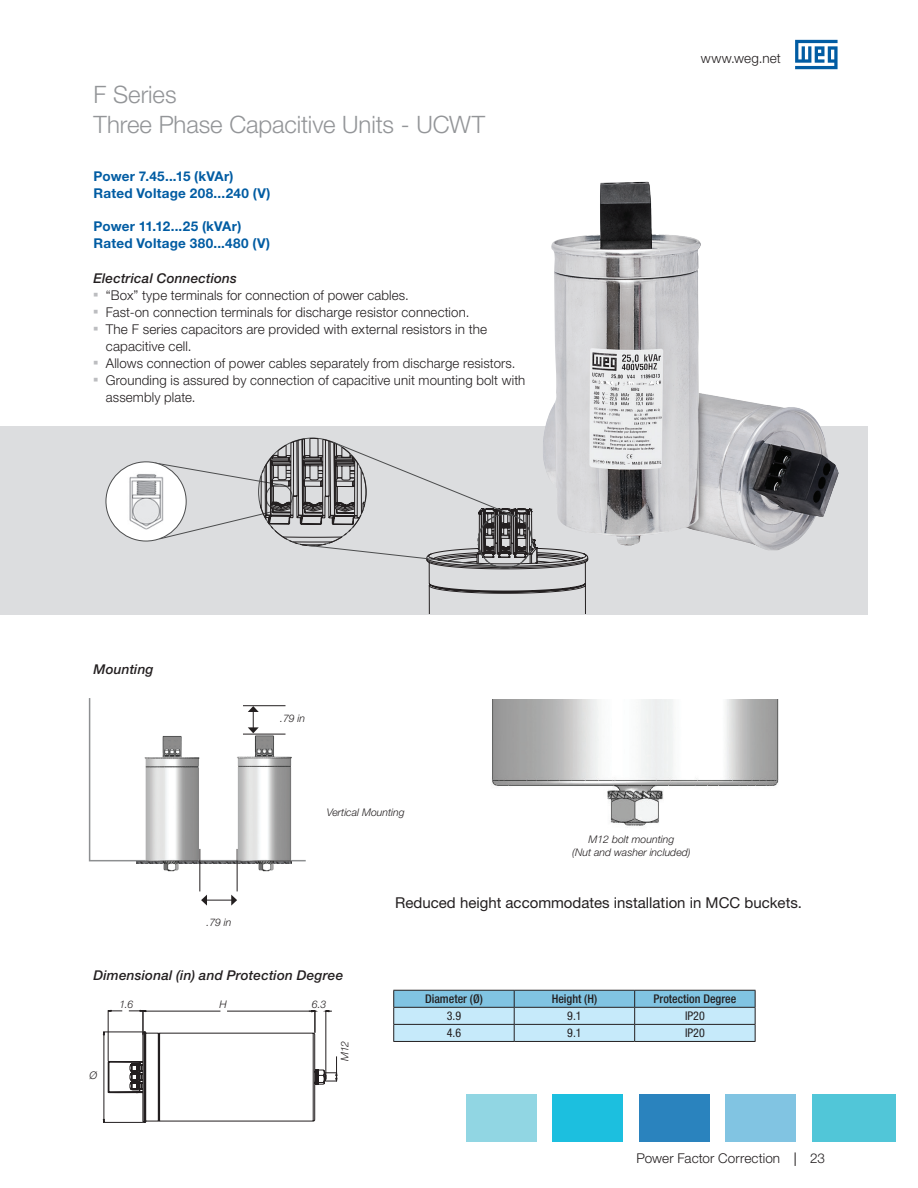
<style>
.page{position:relative;width:918px;height:1188px;background:#fff}
.page>*{position:absolute;margin:0;border:0;box-sizing:border-box;transform-origin:0 0}
._05___Headline_HN45{font:300 24px "Helvetica Neue LT Pro";letter-spacing:-.005em;color:#939598}
.t1{font:15px "Helvetica Neue LT Pro";color:#231f20}
.t2{font:300 13.5px/17px "Helvetica Neue LT Pro";letter-spacing:.01em;color:#231f20}
.t3{font:700 13.5px "Helvetica Neue LT Pro";letter-spacing:.015em;color:#015ca3}
.t4{font:italic 500 13.5px "Helvetica Neue LT Pro";letter-spacing:.01em;color:#231f20}
._11___HeadTable_CENT{font:500 condensed 12px "Helvetica Neue LT Pro";color:#231f20}
._11___HeadTable_CENT-2{font:condensed 12px "Helvetica Neue LT Pro";color:#231f20}
._11___HeadTable_CENT-3{font:italic 300 10.5px "Helvetica Neue LT Pro";color:#231f20}
</style>
<div class="page">
<svg style="left:795px;top:1152px;width:1px;height:14px"></svg>
<svg style="left:795px;top:40px;width:43px;height:29px"></svg>
<div style="left:466px;top:1094px;width:71px;height:48px;background:#91d6e3"></div>
<div style="left:552px;top:1094px;width:71px;height:48px;background:#1cbfdf"></div>
<div style="left:639px;top:1094px;width:71px;height:48px;background:#2a83be"></div>
<div style="left:725px;top:1094px;width:71px;height:48px;background:#81c4e2"></div>
<div style="left:812px;top:1094px;width:83px;height:48px;background:#51c6d8"></div>
<svg style="left:103px;top:1010px;width:234px;height:113px"></svg>
<div style="left:0;top:426px;width:867px;height:188px;background:#dcdddf"></div>
<svg style="left:393px;top:990px;width:363px;height:51px;background:#a6d1e4"></svg>
<hr style="left:393px;top:1041px;width:121px;height:1px;background:#231f20">
<hr style="left:514px;top:1041px;width:121px;height:1px;background:#231f20">
<hr style="left:635px;top:1041px;width:121px;height:1px;background:#231f20">
<img style="left:491px;top:700px;width:287px;height:126px">
<div style="left:106px;top:461px;width:81px;height:80px;background:#fff;border-radius:50%"></div>
<svg style="left:154px;top:437px;width:434px;height:176px"></svg>
<img style="left:129px;top:471px;width:37px;height:59px">
<img style="left:136px;top:862px;width:156px;height:2px">
<img style="left:151px;top:862px;width:41px;height:10px">
<img style="left:245px;top:862px;width:41px;height:10px">
<svg style="left:88px;top:698px;width:218px;height:164px"></svg>
<hr style="left:199px;top:849px;width:1px;height:42px;background:#231f20">
<hr style="left:237px;top:849px;width:1px;height:42px;background:#231f20">
<svg style="left:201px;top:895px;width:36px;height:11px"></svg>
<img style="left:145px;top:735px;width:146px;height:125px">
<img style="left:543px;top:182px;width:296px;height:368px">
<p class="_05___Headline_HN45" style="left:94px;top:80px;width:85px">F Series</p>
<p class="_05___Headline_HN45" style="left:94px;top:110px;width:393px">Three Phase Capacitive Units - UCWT</p>
<p class="t3" style="left:94px;top:167px;width:142px">Power 7.45...15 (kVAr)</p>
<p class="t3" style="left:94px;top:184px;width:178px">Rated Voltage 208...240 (V)</p>
<p class="t3" style="left:94px;top:217px;width:149px">Power 11.12...25 (kVAr)</p>
<p class="t3" style="left:94px;top:234px;width:178px">Rated Voltage 380...480 (V)</p>
<p class="t2" style="left:94px;top:286px;width:317px"><sup>■</sup> “Box” type terminals for connection of power cables.</p>
<p class="t2" style="left:94px;top:303px;width:377px"><sup>■</sup> Fast-on connection terminals for discharge resistor connection.</p>
<p class="t2" style="left:106px;top:320px;width:383px;text-indent:-12px"><sup>■</sup> The F series capacitors are provided with external resistors in the capacitive cell.</p>
<p class="t2" style="left:94px;top:354px;width:423px"><sup>■</sup> Allows connection of power cables separately from discharge resistors.</p>
<p class="t2" style="left:106px;top:371px;width:421px;text-indent:-12px"><sup>■</sup> Grounding is assured by connection of capacitive unit mounting bolt with assembly plate.</p>
<p class="t4" style="left:94px;top:270px;width:145px">Electrical Connections</p>
<p class="t2" style="left:701px;top:49px;width:82px">www.weg.net</p>
<p class="t4" style="left:94px;top:661px;width:62px">Mounting</p>
<p class="_11___HeadTable_CENT-3" style="left:280px;top:712px;width:27px">.79 in</p>
<p class="_11___HeadTable_CENT-3" style="left:327px;top:806px;width:79px">Vertical Mounting</p>
<p class="_11___HeadTable_CENT-3" style="left:589px;top:833px;width:87px">M12 bolt mounting</p>
<p class="_11___HeadTable_CENT-3" style="left:572px;top:846px;width:120px">(Nut and washer included)</p>
<p class="_11___HeadTable_CENT-3" style="left:206px;top:916px;width:27px">.79 in</p>
<p class="t4" style="left:94px;top:967px;width:251px">Dimensional (in) and Protection Degree</p>
<p class="_11___HeadTable_CENT-3" style="left:90px;top:1069px;width:9px">Ø</p>
<p class="_11___HeadTable_CENT-3" style="left:120px;top:998px;width:15px">1.6</p>
<p class="_11___HeadTable_CENT-3" style="left:219px;top:998px;width:9px">H</p>
<p class="_11___HeadTable_CENT-3" style="left:312px;top:998px;width:16px">6.3</p>
<p class="_11___HeadTable_CENT-3" style="left:338px;top:1061px;width:21px;rotate:-90deg">M12</p>
<p class="t1" style="left:395px;top:894px;width:408px">Reduced height accommodates installation in MCC buckets.</p>
<p class="_11___HeadTable_CENT" style="left:425px;top:992px;width:59px">Diameter (Ø)</p>
<p class="_11___HeadTable_CENT" style="left:552px;top:992px;width:47px">Height (H)</p>
<p class="_11___HeadTable_CENT" style="left:654px;top:992px;width:84px">Protection Degree</p>
<p class="_11___HeadTable_CENT-2" style="left:447px;top:1009px;width:16px">3.9</p>
<p class="_11___HeadTable_CENT-2" style="left:567px;top:1009px;width:16px">9.1</p>
<p class="_11___HeadTable_CENT-2" style="left:685px;top:1009px;width:21px">IP20</p>
<p class="_11___HeadTable_CENT-2" style="left:447px;top:1026px;width:16px">4.6</p>
<p class="_11___HeadTable_CENT-2" style="left:567px;top:1026px;width:16px">9.1</p>
<p class="_11___HeadTable_CENT-2" style="left:685px;top:1026px;width:21px">IP20</p>
<p class="t2" style="left:636px;top:1150px;width:145px">Power Factor Correction</p>
<p class="t2" style="left:810px;top:1150px;width:16px">23</p>
</div>
